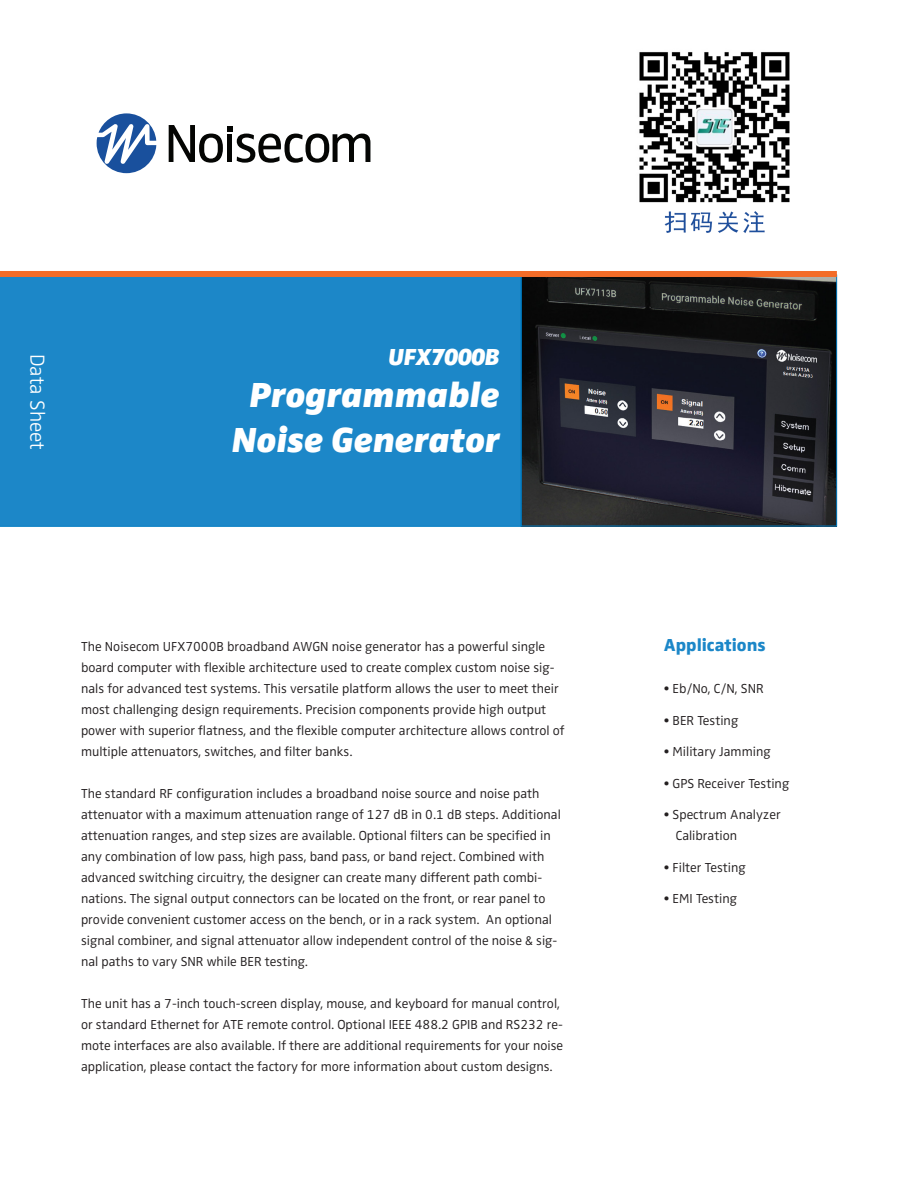
<style>
.page{position:relative;width:918px;height:1188px;background:#fff}
.page>*{position:absolute;margin:0;border:0;box-sizing:border-box;transform-origin:0 0}
.t1{font:italic 900 36px "Zwo Pro";color:#fff}
.t2{font:italic 900 24px "Zwo Pro";letter-spacing:-.015em;color:#fff}
.t3{font:300 21px "Zwo Pro";color:#fff}
.Section_title{font:800 18px "Zwo Pro";color:#1c87c8}
.body{font:300 13.5px/21px "Zwo Pro";color:#231f20}
.bullets{font:300 13.5px/21px "Zwo Pro";color:#231f20}
</style>
<div class="page">
<img style="left:523px;top:277px;width:312px;height:247px">
<div style="left:521px;top:275px;width:316px;height:251px;border:1px solid #007cc2"></div>
<svg style="left:97px;top:113px;width:59px;height:60px"></svg>
<svg style="left:169px;top:125px;width:201px;height:38px"></svg>
<div style="left:0;top:277px;width:521px;height:250px;background:#1c87c8"></div>
<div style="left:0;top:271px;width:837px;height:6px;background:#f36c28"></div>
<img style="left:639px;top:52px;width:151px;height:181px">
<p class="t3" style="left:53px;top:354px;width:98px;rotate:90deg">Data Sheet</p>
<p class="t2" style="left:388px;top:338px;width:113px">UFX7000B</p>
<p class="t1" style="left:249px;top:367px;width:252px">Programmable</p>
<p class="t1" style="left:232px;top:412px;width:270px">Noise Generator</p>
<p class="body" style="left:81px;top:635px;width:485px">The Noisecom UFX7000B broadband AWGN noise generator has a powerful single board computer with flexible architecture used to create complex custom noise sig&shy;nals for advanced test systems. This versatile platform allows the user to meet their most challenging design requirements. Precision components provide high output power with superior flatness, and the flexible computer architecture allows control of multiple attenuators, switches, and filter banks.</p>
<p class="body" style="left:81px;top:782px;width:481px">The standard RF configuration includes a broadband noise source and noise path attenuator with a maximum attenuation range of 127 dB in 0.1 dB steps. Additional attenuation ranges, and step sizes are available. Optional filters can be specified in any combination of low pass, high pass, band pass, or band reject. Combined with advanced switching circuitry, the designer can create many different path combi&shy;nations. The signal output connectors can be located on the front, or rear panel to provide convenient customer access on the bench, or in a rack system. An optional signal combiner, and signal attenuator allow independent control of the noise &amp; sig&shy;nal paths to vary SNR while BER testing.</p>
<p class="body" style="left:81px;top:992px;width:484px">The unit has a 7-inch touch-screen display, mouse, and keyboard for manual control, or standard Ethernet for ATE remote control. Optional IEEE 488.2 GPIB and RS232 re&shy;mote interfaces are also available. If there are additional requirements for your noise application, please contact the factory for more information about custom designs.</p>
<p class="Section_title" style="left:664px;top:631px;width:104px">Applications</p>
<p class="bullets" style="left:664px;top:677px;width:101px">• Eb/No, C/N, SNR</p>
<p class="bullets" style="left:664px;top:709px;width:76px">• BER Testing</p>
<p class="bullets" style="left:664px;top:740px;width:109px">• Military Jamming</p>
<p class="bullets" style="left:664px;top:772px;width:127px">• GPS Receiver Testing</p>
<p class="bullets" style="left:676px;top:803px;width:107px;text-indent:-12px">• Spectrum Analyzer<br>Calibration</p>
<p class="bullets" style="left:664px;top:856px;width:84px">• Filter Testing</p>
<p class="bullets" style="left:664px;top:887px;width:75px">• EMI Testing</p>
</div>
